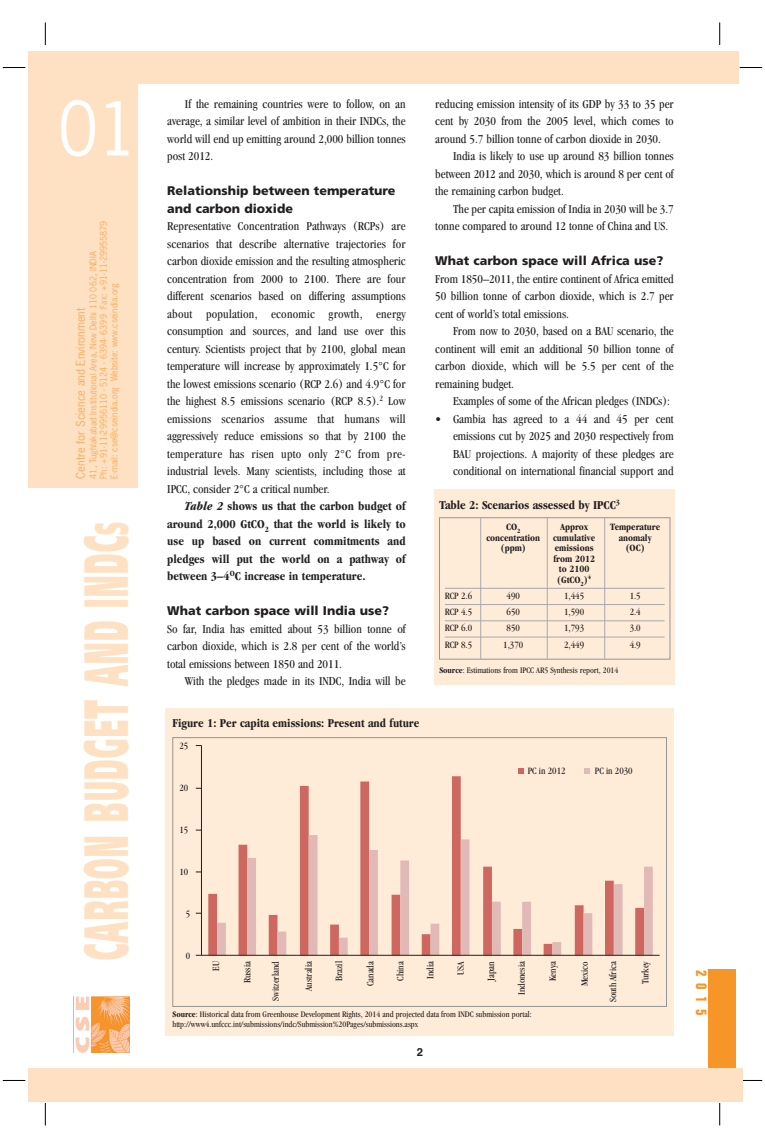
<style>
.page{position:relative;width:765px;height:1148px;background:#fff}
.page>*{position:absolute;margin:0;border:0;box-sizing:border-box;transform-origin:0 0}
.t1{font:70px "News Gothic";color:#fff}
.t2{font:900 62.5px "Frutiger";letter-spacing:.06em;color:#fee1c2;scale:.4 1}
.t3{font:700 condensed 15px "Folio";color:#f79529}
.t4{font:condensed 12.5px/17.5px "Garamond";color:#231f20;text-align:justify}
.t5{font:700 condensed 12.5px/17.5px "Garamond";color:#231f20;text-align:justify}
.t6{font:900 12.5px/17.5px "Frutiger";color:#231f20}
.t7{font:11.25px "News Gothic";color:#faac5d}
.t8{font:700 11.25px "Helvetica";color:#231f20}
.t9{font:condensed 10px "Garamond";color:#231f20}
.t10{font:700 condensed 10px/10.5px "Garamond";color:#231f20;text-align:center}
.t11{font:condensed 8.75px/10px "Garamond";color:#231f20}
.t12{font:8.75px/10.5px "News Gothic";color:#faac5d}
.s1{font-size:46.88px}
.s2{font-style:italic}
.s3{font-weight:700}
</style>
<div class="page">
<svg style="left:3px;top:67px;width:22px;height:1px"></svg>
<svg style="left:3px;top:1080px;width:22px;height:1px"></svg>
<svg style="left:740px;top:67px;width:22px;height:1px"></svg>
<svg style="left:743px;top:1080px;width:19px;height:1px"></svg>
<svg style="left:45px;top:22px;width:1px;height:23px"></svg>
<svg style="left:720px;top:22px;width:1px;height:23px"></svg>
<svg style="left:720px;top:1103px;width:1px;height:22px"></svg>
<svg style="left:45px;top:1103px;width:1px;height:22px"></svg>
<div style="left:28px;top:51px;width:711px;height:436px;background:#fee1c2"></div>
<img style="left:73px;top:996px;width:57px;height:56px">
<div style="left:138px;top:84px;width:605px;height:419px;background:#fff"></div>
<div style="left:709px;top:968px;width:27px;height:105px;background:#f79529"></div>
<div style="left:28px;top:1068px;width:715px;height:33px;background:#fee1c2"></div>
<div style="left:434px;top:489px;width:241px;height:196px;background:#feecd8"></div>
<div style="left:439px;top:517px;width:231px;height:142px;border:1px solid #939598"></div>
<hr style="left:445px;top:588px;width:220px;height:1px;background:#a8a9ad">
<hr style="left:445px;top:604px;width:220px;height:1px;background:#a8a9ad">
<hr style="left:445px;top:620px;width:220px;height:1px;background:#a8a9ad">
<hr style="left:445px;top:636px;width:220px;height:1px;background:#a8a9ad">
<hr style="left:480px;top:517px;width:1px;height:142px;background:#a8a9ad">
<hr style="left:547px;top:517px;width:1px;height:142px;background:#a8a9ad">
<hr style="left:604px;top:517px;width:1px;height:142px;background:#a8a9ad">
<div style="left:166px;top:708px;width:508px;height:327px;background:#feecd8"></div>
<svg style="left:208px;top:776px;width:253px;height:179px"></svg>
<svg style="left:217px;top:835px;width:436px;height:120px"></svg>
<hr style="left:201px;top:745px;width:1px;height:210px;background:#231f20">
<hr style="left:201px;top:955px;width:459px;height:1px;background:#231f20">
<svg style="left:519px;top:768px;width:5px;height:5px"></svg>
<svg style="left:584px;top:768px;width:5px;height:5px"></svg>
<div style="left:172px;top:737px;width:495px;height:269px;border:1px solid #939598"></div>
<h1 class="t1" style="left:58px;top:101px;width:82px">01</h1>
<p class="t12" style="left:89px;top:478px;width:259px;rotate:-90deg">41, Tughlakabad Institutional Area, New Delhi 110 062, INDIA<br>Ph: +91-11-29956110 - 5124 - 6394- 6399 Fax: +91-11-29955879<br>E-mail: cse@cseindia.org Website: www.cseindia.org</p>
<p class="t7" style="left:76px;top:478px;width:172px;rotate:-90deg">Centre for Science and Environment</p>
<h2 class="t2" style="left:81px;top:960px;width:1097px;rotate:-90deg">CARBON BUDGET AND INDC<span class="s1">S</span></h2>
<p class="t4" style="left:167px;top:96px;width:240px;text-indent:18px">If the remaining countries were to follow, on an average, a similar level of ambition in their INDCs, the world will end up emitting around 2,000 billion tonnes post 2012.</p>
<p class="t6" style="left:167px;top:183px;width:230px">Relationship between temperature and carbon dioxide</p>
<p class="t4" style="left:167px;top:218px;width:240px">Representative Concentration Pathways (RCPs) are scenarios that describe alternative trajectories for carbon dioxide emission and the resulting atmospheric concentration from 2000 to 2100. There are four different scenarios based on differing assumptions about population, economic growth, energy consumption and sources, and land use over this century. Scientists project that by 2100, global mean temperature will increase by approximately 1.5°C for the lowest emissions scenario (RCP 2.6) and 4.9°C for the highest 8.5 emissions scenario (RCP 8.5).<sup>2</sup> Low emissions scenarios assume that humans will aggressively reduce emissions so that by 2100 the temperature has risen upto only 2°C from pre&shy;industrial levels. Many scientists, including those at IPCC, consider 2°C a critical number.</p>
<p class="t5" style="left:167px;top:498px;width:240px;text-indent:18px"><span class="s2">Table 2</span> shows us that the carbon budget of around 2,000 GtCO<sub>2</sub> that the world is likely to use up based on current commitments and pledges will put the world on a pathway of between 3–4<sup>O</sup>C increase in temperature.</p>
<p class="t6" style="left:167px;top:603px;width:223px">What carbon space will India use?</p>
<p class="t4" style="left:167px;top:621px;width:240px">So far, India has emitted about 53 billion tonne of carbon dioxide, which is 2.8 per cent of the world’s total emissions between 1850 and 2011.</p>
<p class="t4" style="left:185px;top:673px;width:222px">With the pledges made in its INDC, India will be</p>
<p class="t5" style="left:172px;top:715px;width:248px">Figure 1: Per capita emissions: Present and future</p>
<p class="t9" style="left:179px;top:742px;width:10px">25</p>
<p class="t9" style="left:179px;top:784px;width:10px">20</p>
<p class="t9" style="left:179px;top:826px;width:10px">15</p>
<p class="t9" style="left:179px;top:868px;width:10px">10</p>
<p class="t9" style="left:186px;top:910px;width:6px">5</p>
<p class="t4" style="left:435px;top:96px;width:240px">reducing emission intensity of its GDP by 33 to 35 per cent by 2030 from the 2005 level, which comes to around 5.7 billion tonne of carbon dioxide in 2030.</p>
<p class="t4" style="left:435px;top:148px;width:240px;text-indent:18px">India is likely to use up around 83 billion tonnes between 2012 and 2030, which is around 8 per cent of the remaining carbon budget.</p>
<p class="t4" style="left:435px;top:201px;width:240px;text-indent:18px">The per capita emission of India in 2030 will be 3.7 tonne compared to around 12 tonne of China and US.</p>
<p class="t6" style="left:435px;top:253px;width:230px">What carbon space will Africa use?</p>
<p class="t4" style="left:435px;top:271px;width:240px">From 1850–2011, the entire continent of Africa emitted 50 billion tonne of carbon dioxide, which is 2.7 per cent of world’s total emissions.</p>
<p class="t4" style="left:435px;top:323px;width:240px;text-indent:18px">From now to 2030, based on a BAU scenario, the continent will emit an additional 50 billion tonne of carbon dioxide, which will be 5.5 per cent of the remaining budget.</p>
<p class="t4" style="left:453px;top:393px;width:219px">Examples of some of the African pledges (INDCs):</p>
<p class="t4" style="left:453px;top:411px;width:222px;text-indent:-18px">• Gambia has agreed to a 44 and 45 per cent emissions cut by 2025 and 2030 respectively from BAU projections. A majority of these pledges are conditional on international financial support and</p>
<p class="t5" style="left:439px;top:497px;width:182px">Table 2: Scenarios assessed by IPCC<sup>3</sup></p>
<p class="t10" style="left:506px;top:522px;width:16px">CO<sub>2</sub></p>
<p class="t10" style="left:560px;top:522px;width:30px">Approx</p>
<p class="t10" style="left:610px;top:522px;width:51px">Temperature</p>
<p class="t10" style="left:486px;top:533px;width:55px">concentration</p>
<p class="t10" style="left:553px;top:533px;width:44px">cumulative</p>
<p class="t10" style="left:619px;top:533px;width:34px">anomaly</p>
<p class="t10" style="left:501px;top:543px;width:26px">(ppm)</p>
<p class="t10" style="left:555px;top:543px;width:40px">emissions</p>
<p class="t10" style="left:626px;top:543px;width:20px">(OC)</p>
<p class="t10" style="left:553px;top:554px;width:43px">from 2012 to 2100 (GtCO<sub>2</sub>)<sup>4</sup></p>
<p class="t9" style="left:445px;top:592px;width:29px">RCP 2.6</p>
<p class="t9" style="left:507px;top:592px;width:15px">490</p>
<p class="t9" style="left:564px;top:592px;width:21px">1,445</p>
<p class="t9" style="left:630px;top:592px;width:13px">1.5</p>
<p class="t9" style="left:445px;top:608px;width:29px">RCP 4.5</p>
<p class="t9" style="left:507px;top:608px;width:15px">650</p>
<p class="t9" style="left:564px;top:608px;width:21px">1,590</p>
<p class="t9" style="left:630px;top:608px;width:13px">2.4</p>
<p class="t9" style="left:445px;top:624px;width:29px">RCP 6.0</p>
<p class="t9" style="left:507px;top:624px;width:15px">850</p>
<p class="t9" style="left:564px;top:624px;width:21px">1,793</p>
<p class="t9" style="left:630px;top:624px;width:13px">3.0</p>
<p class="t9" style="left:445px;top:640px;width:29px">RCP 8.5</p>
<p class="t9" style="left:503px;top:640px;width:21px">1,370</p>
<p class="t9" style="left:564px;top:640px;width:21px">2,449</p>
<p class="t9" style="left:630px;top:640px;width:13px">4.9</p>
<p class="t11" style="left:439px;top:666px;width:181px"><span class="s3">Source</span>: Estimations from IPCC AR5 Synthesis report, 2014</p>
<p class="t9" style="left:528px;top:766px;width:39px">PC in 2012</p>
<p class="t9" style="left:595px;top:766px;width:39px">PC in 2030</p>
<p class="t9" style="left:186px;top:952px;width:6px">0</p>
<p class="t9" style="left:212px;top:970px;width:11px;rotate:-90deg">EU</p>
<p class="t9" style="left:243px;top:983px;width:24px;rotate:-90deg">Russia</p>
<p class="t9" style="left:272px;top:1000px;width:41px;rotate:-90deg">Switzerland</p>
<p class="t9" style="left:305px;top:991px;width:32px;rotate:-90deg">Australia</p>
<p class="t9" style="left:335px;top:981px;width:21px;rotate:-90deg">Brazil</p>
<p class="t9" style="left:366px;top:986px;width:27px;rotate:-90deg">Canada</p>
<p class="t9" style="left:396px;top:980px;width:21px;rotate:-90deg">China</p>
<p class="t9" style="left:427px;top:979px;width:19px;rotate:-90deg">India</p>
<p class="t9" style="left:457px;top:974px;width:15px;rotate:-90deg">USA</p>
<p class="t9" style="left:487px;top:980px;width:21px;rotate:-90deg">Japan</p>
<p class="t9" style="left:518px;top:995px;width:36px;rotate:-90deg">Indonesia</p>
<p class="t9" style="left:549px;top:980px;width:21px;rotate:-90deg">Kenya</p>
<p class="t9" style="left:581px;top:986px;width:26px;rotate:-90deg">Mexico</p>
<p class="t9" style="left:609px;top:1002px;width:43px;rotate:-90deg">South Africa</p>
<p class="t9" style="left:641px;top:984px;width:24px;rotate:-90deg">Turkey</p>
<p class="t11" style="left:172px;top:1009px;width:361px"><span class="s3">Source</span>: Historical data from Greenhouse Development Rights, 2014 and projected data from INDC submission portal: http://www4.unfccc.int/submissions/indc/Submission%20Pages/submissions.aspx</p>
<p class="t8" style="left:417px;top:1046px;width:8px">2</p>
<p class="t3" style="left:707px;top:970px;width:46px;rotate:90deg">2015</p>
</div>
